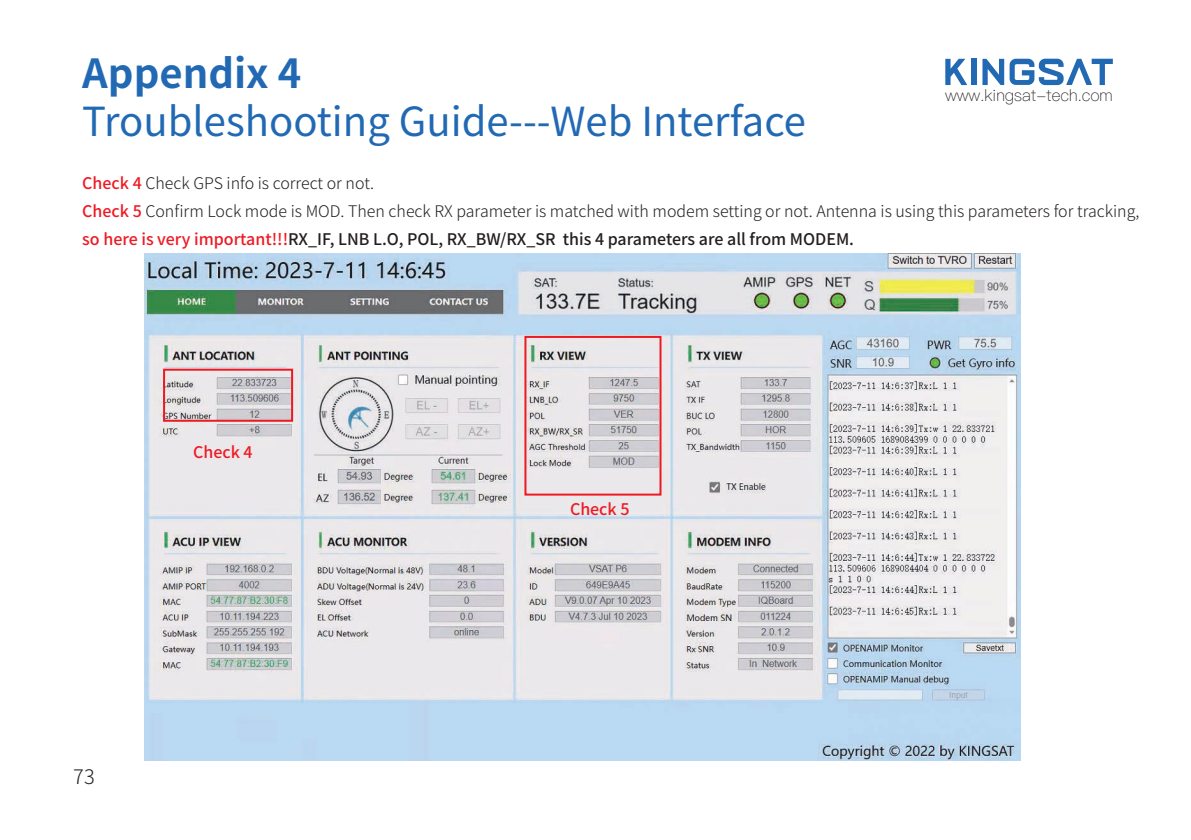
<style>
.page{position:relative;width:1191px;height:840px;background:#fff}
.page>*{position:absolute;margin:0;border:0;box-sizing:border-box;transform-origin:0 0}
.t1{font:40px "Source Han Sans CN";color:#2269b4}
.t2{font:700 40px "Source Han Sans CN";color:#2269b4}
.t3{font:300 20px "Source Han Sans CN";color:#241f1f}
.t4{font:16.2px "Ping Fang SC Light";color:#241f1f}
.t5{font:300 16px/28px "Source Han Sans CN";color:#241f1f}
.t6{font:500 16px "Source Han Sans CN";color:#ef1923}
.s1{font-weight:500;color:#ef1923}
.s2{font-weight:500}
</style>
<div class="page">
<img style="left:145px;top:254px;width:875px;height:506px">
<div style="left:163px;top:368px;width:130px;height:53px;border:2px solid #ef1923"></div>
<div style="left:524px;top:336px;width:137px;height:159px;border:2px solid #ef1923"></div>
<svg style="left:945px;top:59px;width:22px;height:26px"></svg>
<div style="left:971px;top:59px;width:5px;height:26px;background:#2269b4"></div>
<svg style="left:982px;top:59px;width:130px;height:26px"></svg>
<h1 class="t2" style="left:82px;top:51px;width:221px">Appendix 4</h1>
<h1 class="t1" style="left:82px;top:99px;width:725px">Troubleshooting Guide---Web Interface</h1>
<p class="t4" style="left:945px;top:85px;width:169px">www.kingsat-tech.com</p>
<p class="t5" style="left:82px;top:169px;width:1058px"><span class="s1">Check 4</span> Check GPS info is correct or not.<br><span class="s1">Check 5</span> Confirm Lock mode is MOD. Then check RX parameter is matched with modem setting or not. Antenna is using this parameters for tracking, <span class="s1">so here is very important!!!</span><span class="s2">RX_IF, LNB L.O, POL, RX_BW/RX_SR this 4 parameters are all from MODEM.</span></p>
<p class="t6" style="left:193px;top:442px;width:61px">Check 4</p>
<p class="t3" style="left:73px;top:765px;width:23px">73</p>
<p class="t6" style="left:570px;top:499px;width:61px">Check 5</p>
</div>
